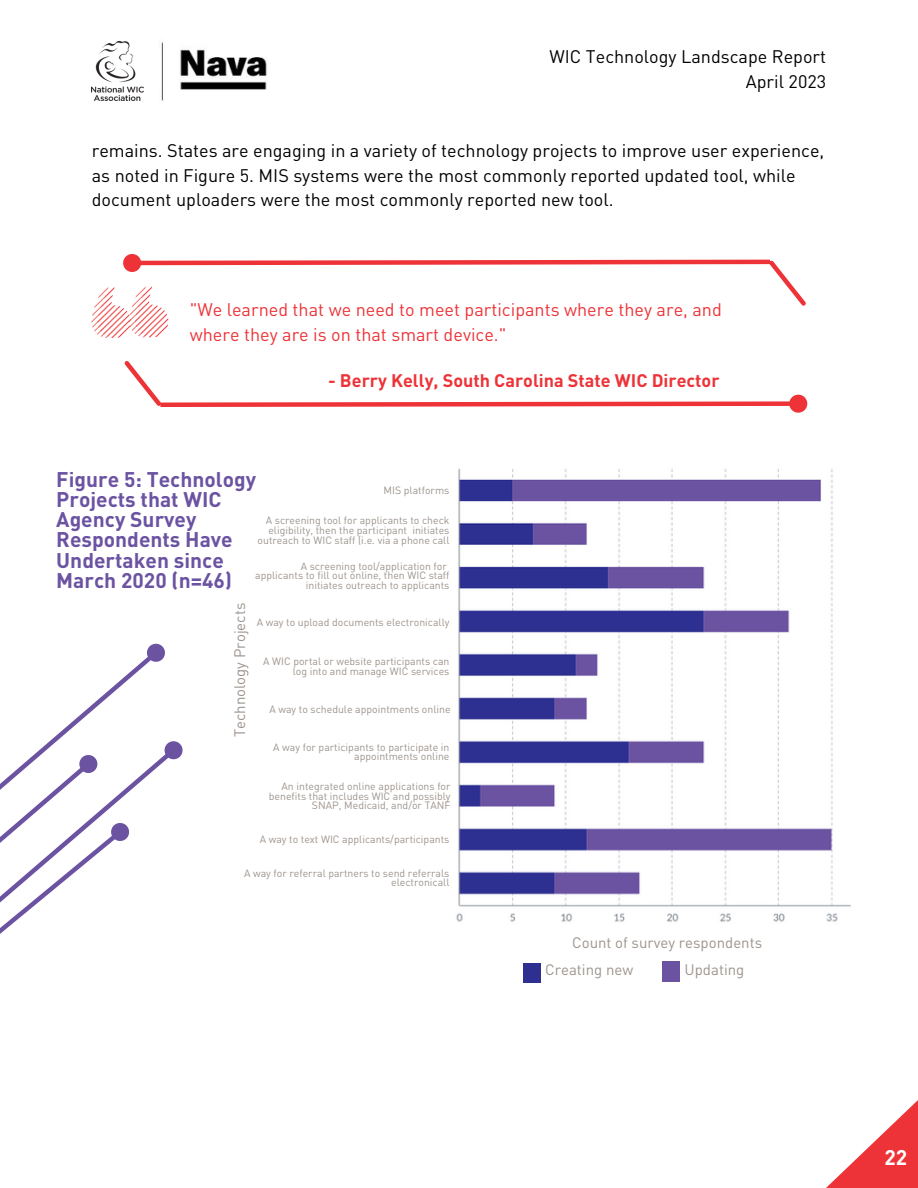
<style>
.page{position:relative;width:918px;height:1188px;background:#fff}
.page>*{position:absolute;margin:0;border:0;box-sizing:border-box;transform-origin:0 0}
.t1{font:700 21px/20.2px "DIN Pro";color:#6b53a2}
.t2{font:700 21px "DIN Pro";color:#fff}
.t3{font:18px/24.8px "DIN Pro";color:#000;text-align:right}
.t4{font:18px/24.8px "DIN Pro";color:#ed3338}
.t5{font:700 18px "DIN Pro";color:#ed3338}
.t6{font:15px "DIN Pro";color:#9d948d}
.t7{font:10.5px/9.6px "DIN Pro";color:#9d948d;text-align:right}
</style>
<div class="page">
<img style="left:161px;top:42px;width:106px;height:59px">
<img style="left:92px;top:41px;width:52px;height:60px">
<svg style="left:91px;top:254px;width:715px;height:84px"></svg>
<svg style="left:124px;top:361px;width:684px;height:52px"></svg>
<svg style="left:826px;top:1100px;width:92px;height:88px"></svg>
<svg style="left:0;top:643px;width:183px;height:291px"></svg>
<img style="left:456px;top:468px;width:395px;height:454px">
<div style="left:523px;top:963px;width:18px;height:19px;background:#2d3091"></div>
<div style="left:662px;top:962px;width:17px;height:19px;background:#6b53a2"></div>
<h2 class="t3" style="left:550px;top:46px;width:278px">WIC Technology Landscape Report<br>April 2023</h2>
<p class="t3" style="left:92px;top:140px;width:734px;text-align:left">remains. States are engaging in a variety of technology projects to improve user experience, as noted in Figure 5. MIS systems were the most commonly reported updated tool, while document uploaders were the most commonly reported new tool.</p>
<h2 class="t4" style="left:190px;top:299px;width:534px">"We learned that we need to meet participants where they are, and where they are is on that smart device."</h2>
<h2 class="t5" style="left:328px;top:373px;width:393px">- Berry Kelly, South Carolina State WIC Director</h2>
<h1 class="t1" style="left:56px;top:471px;width:201px">Figure 5: Technology<br>Projects that WIC<br>Agency Survey<br>Respondents Have<br>Undertaken since<br>March 2020 (n=46)</h1>
<h3 class="t6" style="left:234px;top:737px;width:136px;rotate:-90deg">Technology Projects</h3>
<p class="t7" style="left:384px;top:486px;width:67px">MIS platforms</p>
<p class="t7" style="left:258px;top:517px;width:193px">A screening tool for applicants to check eligibility, then the participant initiates outreach to WIC staff (i.e. via a phone call</p>
<p class="t7" style="left:255px;top:562px;width:196px">A screening tool/application for applicants to fill out online, then WIC staff initiates outreach to applicants</p>
<p class="t7" style="left:257px;top:619px;width:194px">A way to upload documents electronically</p>
<p class="t7" style="left:263px;top:658px;width:188px">A WIC portal or website participants can log into and manage WIC services</p>
<p class="t7" style="left:269px;top:706px;width:183px">A way to schedule appointments online</p>
<p class="t7" style="left:273px;top:743px;width:178px">A way for participants to participate in appointments online</p>
<p class="t7" style="left:269px;top:782px;width:183px">An integrated online applications for benefits that includes WIC and possibly<br>SNAP, Medicaid, and/or TANF</p>
<p class="t7" style="left:260px;top:835px;width:191px">A way to text WIC applicants/participants</p>
<p class="t7" style="left:244px;top:869px;width:207px">A way for referral partners to send referrals electronicall</p>
<h3 class="t6" style="left:572px;top:937px;width:191px">Count of survey respondents</h3>
<h3 class="t6" style="left:545px;top:963px;width:90px">Creating new</h3>
<h3 class="t6" style="left:685px;top:963px;width:61px">Updating</h3>
<h1 class="t2" style="left:884px;top:1149px;width:24px">22</h1>
</div>
